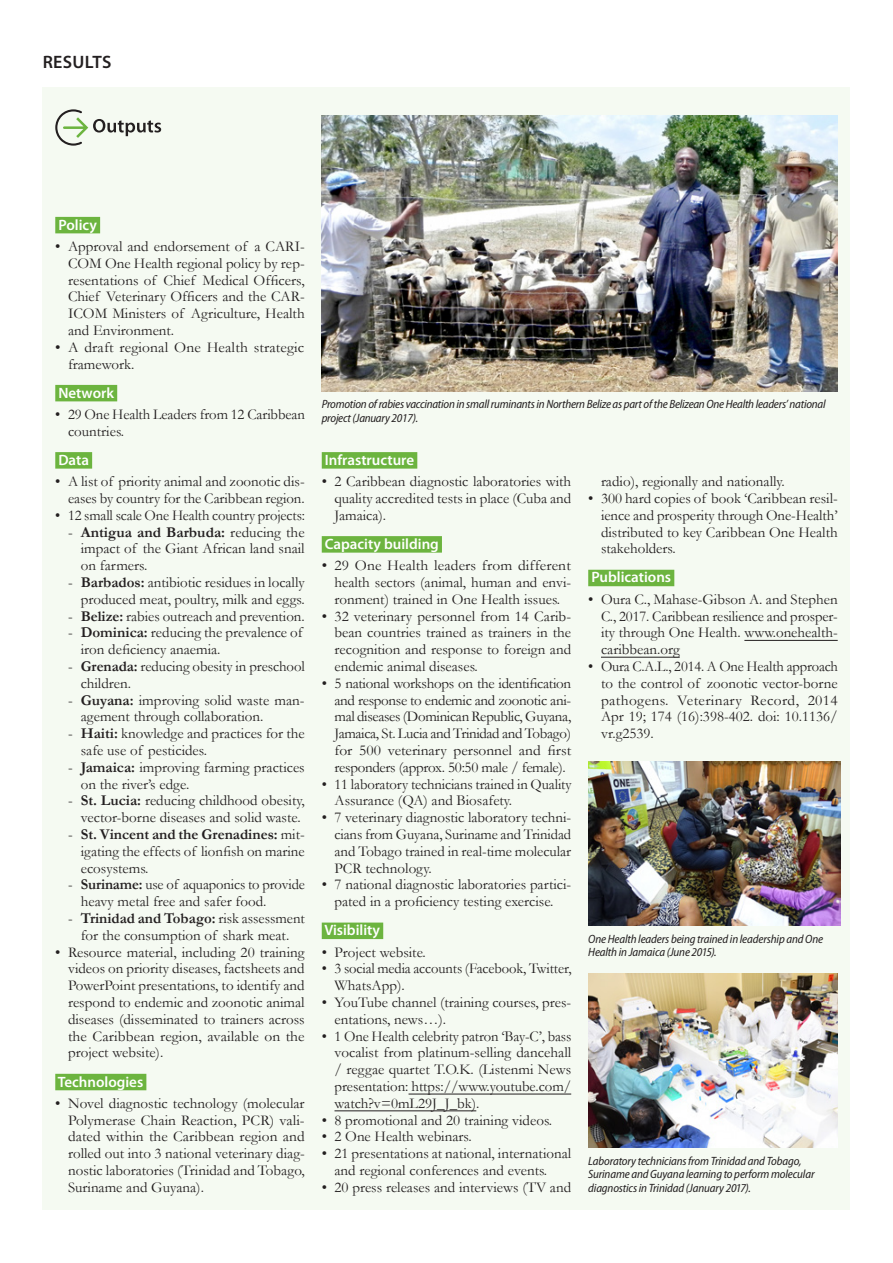
<style>
.page{position:relative;width:893px;height:1263px;background:#fff}
.page>*{position:absolute;margin:0;border:0;box-sizing:border-box;transform-origin:0 0}
.t1{font:600 18px "Myriad Pro";letter-spacing:.02em;color:#231f20}
.t2{font:15px/16.8px "Garamond";color:#231f20;text-align:justify}
.t3{font:600 15px "Myriad Pro";color:#fff}
.t4{font:italic semi-condensed 12px/13.5px "Myriad Pro";letter-spacing:-.015em;color:#231f20}
.s1{font-weight:700}
</style>
<div class="page">
<div style="left:43px;top:87px;width:807px;height:1123px;background:#f5faf2"></div>
<div style="left:55px;top:217px;width:45px;height:16px;background:#6cb43f"></div>
<div style="left:55px;top:385px;width:62px;height:16px;background:#6cb43f"></div>
<div style="left:55px;top:452px;width:37px;height:17px;background:#6cb43f"></div>
<div style="left:55px;top:1074px;width:91px;height:16px;background:#6cb43f"></div>
<svg style="left:55px;top:109px;width:106px;height:37px"></svg>
<div style="left:322px;top:452px;width:95px;height:17px;background:#6cb43f"></div>
<div style="left:322px;top:536px;width:120px;height:17px;background:#6cb43f"></div>
<div style="left:322px;top:922px;width:61px;height:17px;background:#6cb43f"></div>
<hr style="left:408px;top:1094px;width:163px;height:1px;background:#231f20">
<hr style="left:334px;top:1110px;width:142px;height:1px;background:#231f20">
<div style="left:588px;top:570px;width:86px;height:16px;background:#6cb43f"></div>
<hr style="left:744px;top:640px;width:94px;height:1px;background:#231f20">
<hr style="left:601px;top:657px;width:79px;height:1px;background:#231f20">
<img style="left:322px;top:116px;width:516px;height:276px">
<img style="left:588px;top:761px;width:252px;height:165px">
<img style="left:588px;top:974px;width:250px;height:173px">
<p class="t1" style="left:43px;top:52px;width:70px">RESULTS</p>
<p class="t3" style="left:58px;top:216px;width:40px">Policy</p>
<p class="t2" style="left:68px;top:238px;width:238px;text-indent:-13px">• Approval and endorsement of a CARI-COM One Health regional policy by rep&shy;resentations of Chief Medical Officers, Chief Veterinary Officers and the CAR-ICOM Ministers of Agriculture, Health and Environment.</p>
<p class="t2" style="left:68px;top:338px;width:238px;text-indent:-13px">• A draft regional One Health strategic framework.</p>
<p class="t3" style="left:58px;top:384px;width:57px">Network</p>
<p class="t2" style="left:68px;top:406px;width:238px;text-indent:-13px">• 29 One Health Leaders from 12 Caribbean countries.</p>
<p class="t3" style="left:58px;top:451px;width:32px">Data</p>
<p class="t2" style="left:55px;top:473px;width:251px;text-align:right">• A list of priority animal and zoonotic dis&shy;eases by country for the Caribbean region.</p>
<p class="t2" style="left:55px;top:506px;width:251px">• 12 small scale One Health country projects:</p>
<p class="t2" style="left:81px;top:523px;width:225px;text-indent:-13px">- <span class="s1">Antigua and Barbuda:</span> reducing the impact of the Giant African land snail on farmers.</p>
<p class="t2" style="left:68px;top:574px;width:238px;text-align:right">- <span class="s1">Barbados:</span> antibiotic residues in locally produced meat, poultry, milk and eggs.</p>
<p class="t2" style="left:68px;top:607px;width:238px">- <span class="s1">Belize:</span> rabies outreach and prevention.</p>
<p class="t2" style="left:81px;top:624px;width:223px;text-indent:-13px">- <span class="s1">Dominica:</span> reducing the prevalence of iron deficiency anaemia.</p>
<p class="t2" style="left:81px;top:658px;width:226px;text-indent:-13px">- <span class="s1">Grenada:</span> reducing obesity in preschool children.</p>
<p class="t2" style="left:81px;top:691px;width:225px;text-indent:-13px">- <span class="s1">Guyana:</span> improving solid waste man&shy;agement through collaboration.</p>
<p class="t2" style="left:81px;top:725px;width:225px;text-indent:-13px">- <span class="s1">Haiti:</span> knowledge and practices for the safe use of pesticides.</p>
<p class="t2" style="left:81px;top:758px;width:225px;text-indent:-13px">- <span class="s1">Jamaica:</span> improving farming practices on the river’s edge.</p>
<p class="t2" style="left:68px;top:792px;width:238px;text-align:center">- <span class="s1">St. Lucia:</span> reducing childhood obesity, vector-borne diseases and solid waste.</p>
<p class="t2" style="left:81px;top:826px;width:225px;text-indent:-13px">- <span class="s1">St. Vincent and the Grenadines:</span> mit&shy;igating the effects of lionfish on marine ecosystems.</p>
<p class="t2" style="left:81px;top:876px;width:226px;text-indent:-13px">- <span class="s1">Suriname:</span> use of aquaponics to provide heavy metal free and safer food.</p>
<p class="t2" style="left:68px;top:910px;width:238px;text-align:center">- <span class="s1">Trinidad and Tobago:</span> risk assessment for the consumption of shark meat.</p>
<p class="t2" style="left:68px;top:943px;width:238px;text-indent:-13px">• Resource material, including 20 training videos on priority diseases, factsheets and PowerPoint presentations, to identify and respond to endemic and zoonotic animal diseases (disseminated to trainers across the Caribbean region, available on the project website).</p>
<p class="t3" style="left:58px;top:1073px;width:87px">Technologies</p>
<p class="t2" style="left:68px;top:1094px;width:238px;text-indent:-13px">• Novel diagnostic technology (molecular Polymerase Chain Reaction, PCR) vali&shy;dated within the Caribbean region and rolled out into 3 national veterinary diag&shy;nostic laboratories (Trinidad and Tobago, Suriname and Guyana).</p>
<p class="t4" style="left:322px;top:398px;width:505px">Promotion of rabies vaccination in small ruminants in Northern Belize as part of the Belizean One Health leaders’ national project (January 2017).</p>
<p class="t3" style="left:325px;top:451px;width:91px">Infrastructure</p>
<p class="t2" style="left:334px;top:473px;width:238px;text-indent:-13px">• 2 Caribbean diagnostic laboratories with quality accredited tests in place (Cuba and Jamaica).</p>
<p class="t3" style="left:325px;top:535px;width:115px">Capacity building</p>
<p class="t2" style="left:334px;top:557px;width:238px;text-indent:-13px">• 29 One Health leaders from different health sectors (animal, human and envi&shy;ronment) trained in One Health issues.</p>
<p class="t2" style="left:334px;top:607px;width:238px;text-indent:-13px">• 32 veterinary personnel from 14 Carib&shy;bean countries trained as trainers in the recognition and response to foreign and endemic animal diseases.</p>
<p class="t2" style="left:334px;top:674px;width:238px;text-indent:-13px">• 5 national workshops on the identification and response to endemic and zoonotic ani&shy;mal diseases (Dominican Republic, Guyana, Jamaica, St. Lucia and Trinidad and Tobago) for 500 veterinary personnel and first responders (approx. 50:50 male / female).</p>
<p class="t2" style="left:334px;top:775px;width:239px;text-indent:-13px">• 11 laboratory technicians trained in Quality<br>Assurance (QA) and Biosafety.</p>
<p class="t2" style="left:334px;top:809px;width:238px;text-indent:-13px">• 7 veterinary diagnostic laboratory techni&shy;cians from Guyana, Suriname and Trinidad and Tobago trained in real-time molecular PCR technology.</p>
<p class="t2" style="left:322px;top:876px;width:251px;text-align:center">• 7 national diagnostic laboratories partici&shy;pated in a proficiency testing exercise.</p>
<p class="t3" style="left:324px;top:922px;width:57px">Visibility</p>
<p class="t2" style="left:322px;top:943px;width:106px">• Project website.</p>
<p class="t2" style="left:334px;top:960px;width:239px;text-indent:-13px">• 3 social media accounts (Facebook, Twitter,<br>WhatsApp).</p>
<p class="t2" style="left:334px;top:994px;width:238px;text-indent:-13px">• YouTube channel (training courses, pres&shy;entations, news…).</p>
<p class="t2" style="left:334px;top:1027px;width:238px;text-indent:-13px">• 1 One Health celebrity patron ‘Bay-C’, bass vocalist from platinum-selling dancehall / reggae quartet T.O.K. (Listenmi News presentation: https://www.youtube.com/ watch?v=0mL29J_J_bk).</p>
<p class="t2" style="left:322px;top:1111px;width:232px">• 8 promotional and 20 training videos.</p>
<p class="t2" style="left:322px;top:1128px;width:151px">• 2 One Health webinars.</p>
<p class="t2" style="left:334px;top:1145px;width:238px;text-indent:-13px">• 21 presentations at national, international and regional conferences and events.</p>
<p class="t2" style="left:322px;top:1178px;width:251px">• 20 press releases and interviews (TV and</p>
<p class="t2" style="left:601px;top:473px;width:185px">radio), regionally and nationally.</p>
<p class="t2" style="left:601px;top:490px;width:238px;text-indent:-13px">• 300 hard copies of book ‘Caribbean resil&shy;ience and prosperity through One-Health’ distributed to key Caribbean One Health stakeholders.</p>
<p class="t3" style="left:591px;top:569px;width:81px">Publications</p>
<p class="t2" style="left:601px;top:590px;width:238px;text-indent:-13px">• Oura C., Mahase-Gibson A. and Stephen C., 2017. Caribbean resilience and prosper&shy;ity through One Health. www.onehealth&shy;caribbean.org</p>
<p class="t2" style="left:601px;top:658px;width:239px;text-indent:-13px">• Oura C.A.L., 2014. A One Health approach to the control of zoonotic vector-borne pathogens. Veterinary Record, 2014<br>Apr 19; 174 (16):398-402. doi: 10.1136/ vr.g2539.</p>
<p class="t4" style="left:588px;top:932px;width:236px">One Health leaders being trained in leadership and One<br>Health in Jamaica (June 2015).</p>
<p class="t4" style="left:588px;top:1154px;width:228px">Laboratory technicians from Trinidad and Tobago,<br>Suriname and Guyana learning to perform molecular diagnostics in Trinidad (January 2017).</p>
</div>
